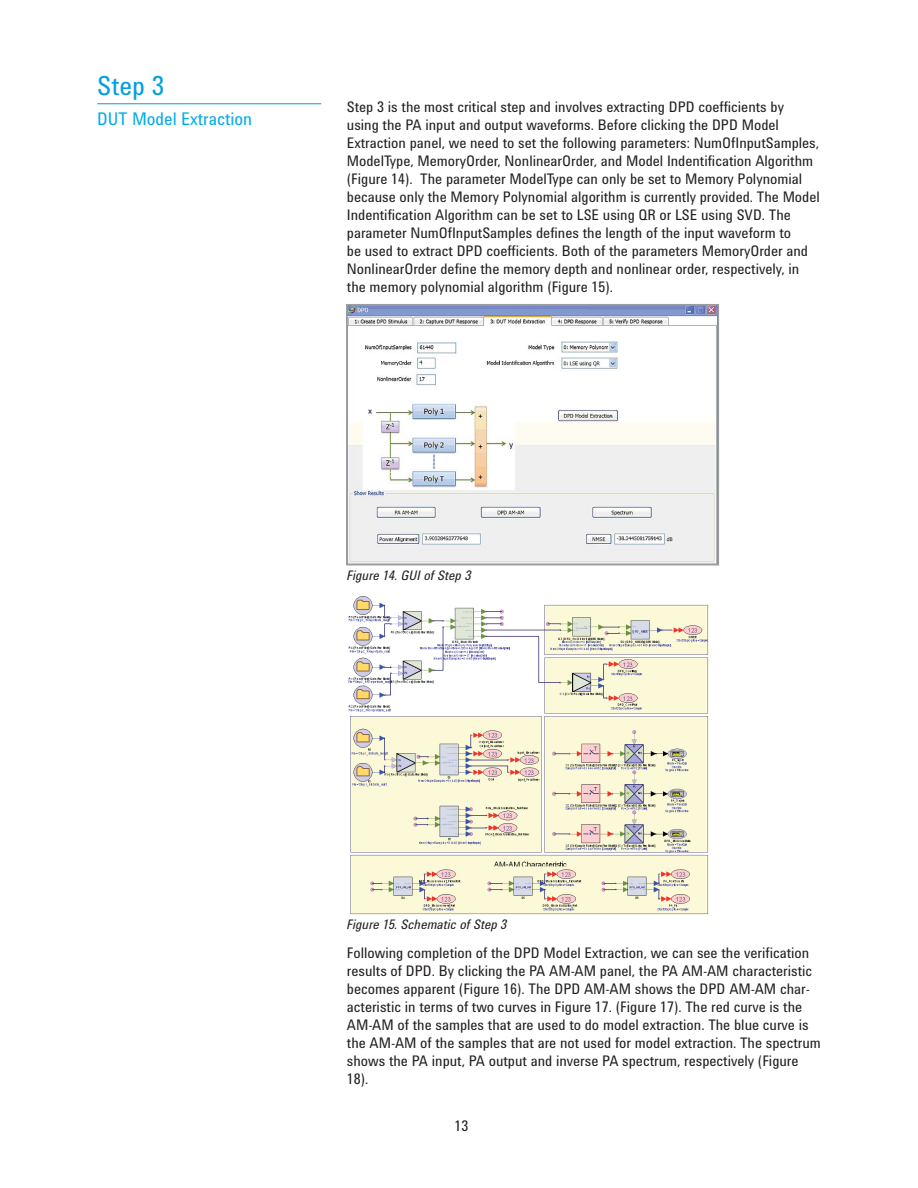
<style>
.page{position:relative;width:918px;height:1188px;background:#fff}
.page>*{position:absolute;margin:0;border:0;box-sizing:border-box;transform-origin:0 0}
.t1{font:27px "Agilent Condensed CFF";color:#00a0e3}
.t2{font:18px "Agilent Condensed CFF";color:#00ade8}
.t3{font:15px/18px "Agilent Condensed CFF";color:#231f20}
.t4{font:italic 13.5px "Agilent Condensed CFF";color:#231f20}
</style>
<div class="page">
<hr style="left:97px;top:104px;width:224px;height:1px;background:#00a0e3">
<img style="left:349px;top:307px;width:367px;height:255px">
<div style="left:346px;top:304px;width:373px;height:261px;border:2px solid #9b9da0"></div>
<img style="left:348px;top:596px;width:361px;height:319px">
<h1 class="t1" style="left:97px;top:76px;width:69px">Step 3</h1>
<p class="t2" style="left:97px;top:112px;width:156px">DUT Model Extraction</p>
<p class="t3" style="left:347px;top:99px;width:474px">Step 3 is the most critical step and involves extracting DPD coefficients by<br>using the PA input and output waveforms. Before clicking the DPD Model Extraction panel, we need to set the following parameters: NumOfInputSamples, ModelType, MemoryOrder, NonlinearOrder, and Model Indentification Algorithm (Figure 14). The parameter ModelType can only be set to Memory Polynomial because only the Memory Polynomial algorithm is currently provided. The Model Indentification Algorithm can be set to LSE using QR or LSE using SVD. The parameter NumOfInputSamples defines the length of the input waveform to<br>be used to extract DPD coefficients. Both of the parameters MemoryOrder and NonlinearOrder define the memory depth and nonlinear order, respectively, in the memory polynomial algorithm (Figure 15).</p>
<p class="t4" style="left:347px;top:571px;width:126px">Figure 14. GUI of Step 3</p>
<p class="t4" style="left:347px;top:920px;width:162px">Figure 15. Schematic of Step 3</p>
<p class="t3" style="left:347px;top:945px;width:475px">Following completion of the DPD Model Extraction, we can see the verification results of DPD. By clicking the PA AM-AM panel, the PA AM-AM characteristic becomes apparent (Figure 16). The DPD AM-AM shows the DPD AM-AM char&shy;acteristic in terms of two curves in Figure 17. (Figure 17). The red curve is the AM-AM of the samples that are used to do model extraction. The blue curve is the AM-AM of the samples that are not used for model extraction. The spectrum shows the PA input, PA output and inverse PA spectrum, respectively (Figure 18).</p>
<p class="t3" style="left:455px;top:1118px;width:15px">13</p>
</div>
